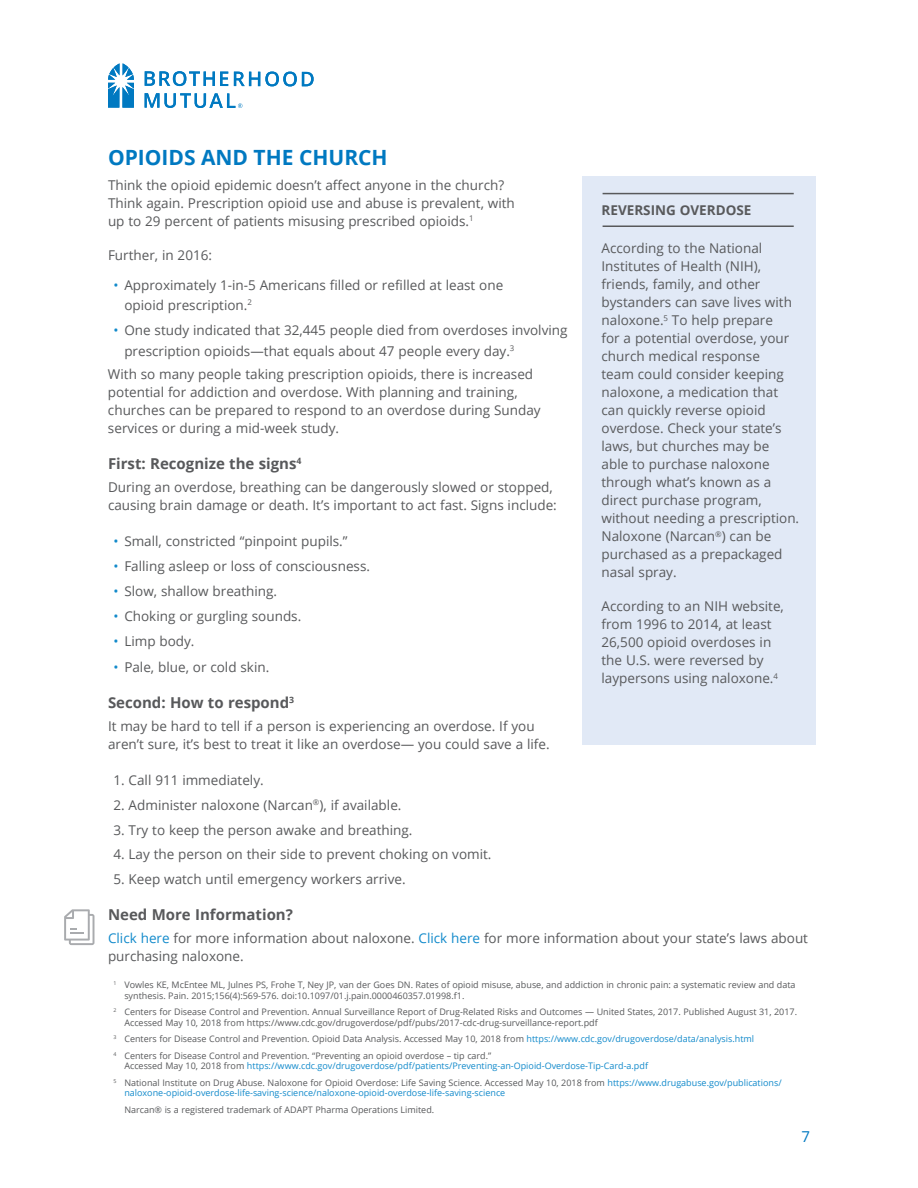
<style>
.page{position:relative;width:918px;height:1188px;background:#fff}
.page>*{position:absolute;margin:0;border:0;box-sizing:border-box;transform-origin:0 0}
.t1{font:700 21px "Open Sans";color:#0079c1}
.t2{font:700 15px "Open Sans";color:#58595b}
.t3{font:15px "Open Sans";color:#0079c1}
.t4{font:13.5px/18px "Open Sans";color:#58595b}
.t5{font:700 13.5px "Open Sans";color:#58595b}
.t6{font:9px/10.8px "Open Sans";color:#58595b}
.t7{font:9px/16.2px "Open Sans";color:#128acb}
.s1{color:#128acb}
.s2{color:#58595b}
</style>
<div class="page">
<svg style="left:108px;top:63px;width:26px;height:45px"></svg>
<svg style="left:145px;top:71px;width:83px;height:15px"></svg>
<svg style="left:234px;top:72px;width:80px;height:14px"></svg>
<svg style="left:145px;top:93px;width:97px;height:15px"></svg>
<svg style="left:64px;top:909px;width:30px;height:36px"></svg>
<div style="left:582px;top:177px;width:234px;height:568px;background:#e1e9f6"></div>
<hr style="left:603px;top:193px;width:191px;height:1px;background:#58595b">
<hr style="left:603px;top:225px;width:191px;height:2px;background:#58595b">
<h1 class="t1" style="left:108px;top:143px;width:281px">OPIOIDS AND THE CHURCH</h1>
<p class="t4" style="left:108px;top:176px;width:408px">Think the opioid epidemic doesn’t affect anyone in the church?<br>Think again. Prescription opioid use and abuse is prevalent, with up to 29 percent of patients misusing prescribed opioids.<sup>1</sup></p>
<p class="t4" style="left:108px;top:246px;width:106px">Further, in 2016:</p>
<p class="t4" style="left:124px;top:275px;width:380px;line-height:19.5px;text-indent:-11px"><span class="s1">•</span> Approximately 1-in-5 Americans filled or refilled at least one opioid prescription.<sup>2</sup></p>
<p class="t4" style="left:124px;top:319px;width:445px;line-height:21px;text-indent:-11px"><span class="s1">•</span> One study indicated that 32,445 people died from overdoses involving prescription opioids—that equals about 47 people every day.<sup>3</sup></p>
<p class="t4" style="left:108px;top:365px;width:434px">With so many people taking prescription opioids, there is increased potential for addiction and overdose. With planning and training, churches can be prepared to respond to an overdose during Sunday services or during a mid-week study.</p>
<p class="t2" style="left:108px;top:453px;width:195px">First: Recognize the signs<sup>4</sup></p>
<p class="t4" style="left:108px;top:478px;width:450px">During an overdose, breathing can be dangerously slowed or stopped, causing brain damage or death. It’s important to act fast. Signs include:</p>
<p class="t4" style="left:113px;top:532px;width:236px"><span class="s1">•</span> Small, constricted “pinpoint pupils.”</p>
<p class="t4" style="left:113px;top:557px;width:258px"><span class="s1">•</span> Falling asleep or loss of consciousness.</p>
<p class="t4" style="left:113px;top:581px;width:165px"><span class="s1">•</span> Slow, shallow breathing.</p>
<p class="t4" style="left:113px;top:606px;width:189px"><span class="s1">•</span> Choking or gurgling sounds.</p>
<p class="t4" style="left:113px;top:631px;width:83px"><span class="s1">•</span> Limp body.</p>
<p class="t4" style="left:113px;top:658px;width:157px"><span class="s1">•</span> Pale, blue, or cold skin.</p>
<p class="t2" style="left:108px;top:692px;width:188px">Second: How to respond<sup>3</sup></p>
<p class="t4" style="left:108px;top:717px;width:443px">It may be hard to tell if a person is experiencing an overdose. If you aren’t sure, it’s best to treat it like an overdose— you could save a life.</p>
<p class="t4" style="left:113px;top:771px;width:152px">1. Call 911 immediately.</p>
<p class="t4" style="left:113px;top:795px;width:290px">2. Administer naloxone (Narcan<sup>®</sup>), if available.</p>
<p class="t4" style="left:113px;top:820px;width:301px">3. Try to keep the person awake and breathing.</p>
<p class="t4" style="left:113px;top:845px;width:380px">4. Lay the person on their side to prevent choking on vomit.</p>
<p class="t4" style="left:113px;top:870px;width:294px">5. Keep watch until emergency workers arrive.</p>
<p class="t2" style="left:108px;top:904px;width:186px">Need More Information?</p>
<p class="t4" style="left:108px;top:929px;width:702px"><span class="s1">Click here</span> for more information about naloxone. <span class="s1">Click here</span> for more information about your state’s laws about purchasing naloxone.</p>
<p class="t6" style="left:124px;top:980px;width:673px;text-indent:-11px"><sup>1</sup> Vowles KE, McEntee ML, Julnes PS, Frohe T, Ney JP, van der Goes DN. Rates of opioid misuse, abuse, and addiction in chronic pain: a systematic review and data synthesis. Pain. 2015;156(4):569-576. doi:10.1097/01.j.pain.0000460357.01998.f1.</p>
<p class="t6" style="left:124px;top:1007px;width:674px;text-indent:-11px"><sup>2</sup> Centers for Disease Control and Prevention. Annual Surveillance Report of Drug-Related Risks and Outcomes — United States, 2017. Published August 31, 2017.<br>Accessed May 10, 2018 from https://www.cdc.gov/drugoverdose/pdf/pubs/2017-cdc-drug-surveillance-report.pdf</p>
<p class="t6" style="left:113px;top:1031px;width:642px;line-height:16.2px"><sup>3</sup> Centers for Disease Control and Prevention. Opioid Data Analysis. Accessed May 10, 2018 from <span class="s1">https://www.cdc.gov/drugoverdose/data/analysis.html<br></span><sup>4</sup> Centers for Disease Control and Prevention. “Preventing an opioid overdose – tip card.”</p>
<p class="t7" style="left:113px;top:1058px;width:670px;text-indent:11px"><span class="s2">Accessed May 10, 2018 from</span> https://www.cdc.gov/drugoverdose/pdf/patients/Preventing-an-Opioid-Overdose-Tip-Card-a.pdf<br><sup>5</sup> <span class="s2">National Institute on Drug Abuse. Naloxone for Opioid Overdose: Life Saving Science. Accessed May 10, 2018 from</span> https://www.drugabuse.gov/publications/</p>
<p class="t7" style="left:124px;top:1085px;width:382px">naloxone-opioid-overdose-life-saving-science/naloxone-opioid-overdose-life-saving-science</p>
<p class="t6" style="left:124px;top:1104px;width:311px">Narcan® is a registered trademark of ADAPT Pharma Operations Limited.</p>
<p class="t5" style="left:602px;top:201px;width:151px">REVERSING OVERDOSE</p>
<p class="t4" style="left:602px;top:239px;width:199px">According to the National<br>Institutes of Health (NIH), friends, family, and other bystanders can save lives with naloxone.<sup>5</sup> To help prepare<br>for a potential overdose, your church medical response<br>team could consider keeping naloxone, a medication that can quickly reverse opioid overdose. Check your state’s laws, but churches may be able to purchase naloxone through what’s known as a direct purchase program, without needing a prescription.<br>Naloxone (Narcan<sup>®</sup>) can be purchased as a prepackaged nasal spray.</p>
<p class="t4" style="left:602px;top:597px;width:184px">According to an NIH website, from 1996 to 2014, at least<br>26,500 opioid overdoses in the U.S. were reversed by laypersons using naloxone.<sup>4</sup></p>
<p class="t3" style="left:801px;top:1127px;width:10px">7</p>
</div>
